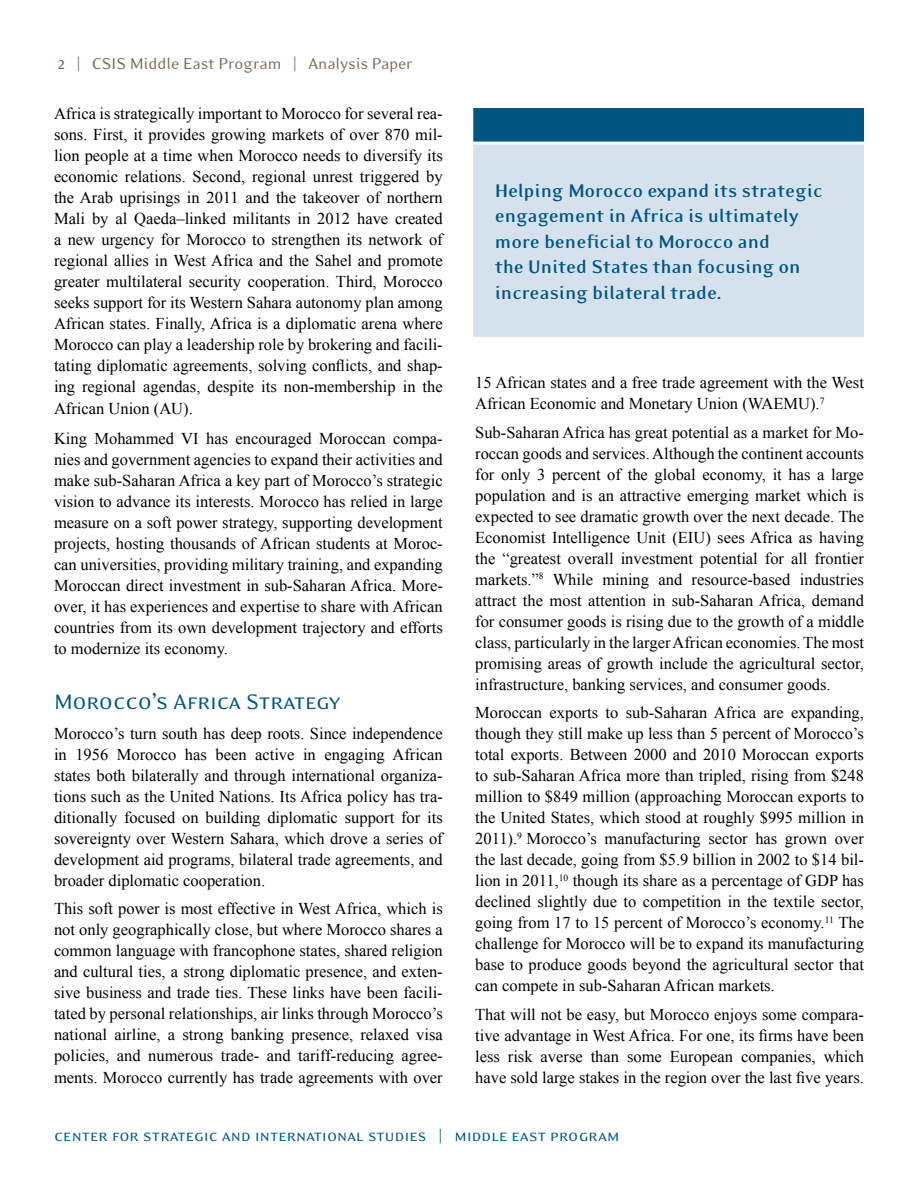
<style>
.page{position:relative;width:918px;height:1188px;background:#fff}
.page>*{position:absolute;margin:0;border:0;box-sizing:border-box;transform-origin:0 0}
.t1{font:24px "Eidetic Modern Smallcaps";letter-spacing:-.01em;color:#005581}
.t2{font:700 21px/25.5px "Eidetic Modern";color:#005581}
.t3{font:18px "Eidetic Modern";letter-spacing:-.01em;color:#7c6a55}
.t4{font:17.25px "Eidetic Modern Smallcaps";letter-spacing:.005em;color:#005581}
.t5{font:16.5px/21px "Times New Roman";color:#000;text-align:justify}
</style>
<div class="page">
<div style="left:473px;top:146px;width:391px;height:191px;background:#d5e1ec"></div>
<svg style="left:473px;top:108px;width:391px;height:38px;background:#1c678e"></svg>
<p class="t3" style="left:57px;top:55px;width:357px">2 | CSIS Middle East Program | Analysis Paper</p>
<p class="t5" style="left:54px;top:103px;width:390px">Africa is strategically important to Morocco for several rea&shy;sons. First, it provides growing markets of over 870 mil&shy;lion people at a time when Morocco needs to diversify its economic relations. Second, regional unrest triggered by the Arab uprisings in 2011 and the takeover of northern Mali by al Qaeda–linked militants in 2012 have created a new urgency for Morocco to strengthen its network of regional allies in West Africa and the Sahel and promote greater multilateral security cooperation. Third, Morocco seeks support for its Western Sahara autonomy plan among African states. Finally, Africa is a diplomatic arena where Morocco can play a leadership role by brokering and facili&shy;tating diplomatic agreements, solving conflicts, and shap&shy;ing regional agendas, despite its non-membership in the African Union (AU).</p>
<p class="t5" style="left:54px;top:427px;width:390px">King Mohammed VI has encouraged Moroccan compa&shy;nies and government agencies to expand their activities and make sub-Saharan Africa a key part of Morocco’s strategic vision to advance its interests. Morocco has relied in large measure on a soft power strategy, supporting development projects, hosting thousands of African students at Moroc&shy;can universities, providing military training, and expanding Moroccan direct investment in sub-Saharan Africa. More&shy;over, it has experiences and expertise to share with African countries from its own development trajectory and efforts to modernize its economy.</p>
<h1 class="t1" style="left:54px;top:689px;width:288px">Morocco’s Africa Strategy</h1>
<p class="t5" style="left:54px;top:723px;width:390px">Morocco’s turn south has deep roots. Since independence in 1956 Morocco has been active in engaging African states both bilaterally and through international organiza&shy;tions such as the United Nations. Its Africa policy has tra&shy;ditionally focused on building diplomatic support for its sovereignty over Western Sahara, which drove a series of development aid programs, bilateral trade agreements, and broader diplomatic cooperation.</p>
<p class="t5" style="left:54px;top:898px;width:390px">This soft power is most effective in West Africa, which is not only geographically close, but where Morocco shares a common language with francophone states, shared religion and cultural ties, a strong diplomatic presence, and exten&shy;sive business and trade ties. These links have been facili&shy;tated by personal relationships, air links through Morocco’s national airline, a strong banking presence, relaxed visa policies, and numerous trade- and tariff-reducing agree&shy;ments. Morocco currently has trade agreements with over</p>
<p class="t2" style="left:495px;top:178px;width:329px">Helping Morocco expand its strategic engagement in Africa is ultimately more beneficial to Morocco and<br>the United States than focusing on increasing bilateral trade.</p>
<p class="t5" style="left:475px;top:372px;width:390px">15 African states and a free trade agreement with the West<br>African Economic and Monetary Union (WAEMU).<sup>7</sup></p>
<p class="t5" style="left:475px;top:421px;width:390px">Sub-Saharan Africa has great potential as a market for Mo&shy;roccan goods and services. Although the continent accounts for only 3 percent of the global economy, it has a large population and is an attractive emerging market which is expected to see dramatic growth over the next decade. The Economist Intelligence Unit (EIU) sees Africa as having the “greatest overall investment potential for all frontier markets.”<sup>8</sup> While mining and resource-based industries attract the most attention in sub-Saharan Africa, demand for consumer goods is rising due to the growth of a middle class, particularly in the larger African economies. The most promising areas of growth include the agricultural sector, infrastructure, banking services, and consumer goods.</p>
<p class="t5" style="left:475px;top:702px;width:390px">Moroccan exports to sub-Saharan Africa are expanding, though they still make up less than 5 percent of Morocco’s total exports. Between 2000 and 2010 Moroccan exports to sub-Saharan Africa more than tripled, rising from $248 million to $849 million (approaching Moroccan exports to the United States, which stood at roughly $995 million in 2011).<sup>9</sup> Morocco’s manufacturing sector has grown over the last decade, going from $5.9 billion in 2002 to $14 bil&shy;lion in 2011,<sup>10</sup> though its share as a percentage of GDP has declined slightly due to competition in the textile sector, going from 17 to 15 percent of Morocco’s economy.<sup>11</sup> The challenge for Morocco will be to expand its manufacturing base to produce goods beyond the agricultural sector that can compete in sub-Saharan African markets.</p>
<p class="t5" style="left:475px;top:1003px;width:390px">That will not be easy, but Morocco enjoys some compara&shy;tive advantage in West Africa. For one, its firms have been less risk averse than some European companies, which have sold large stakes in the region over the last five years.</p>
<p class="t4" style="left:54px;top:1127px;width:567px">center for strategic and international studies | middle east program</p>
</div>
